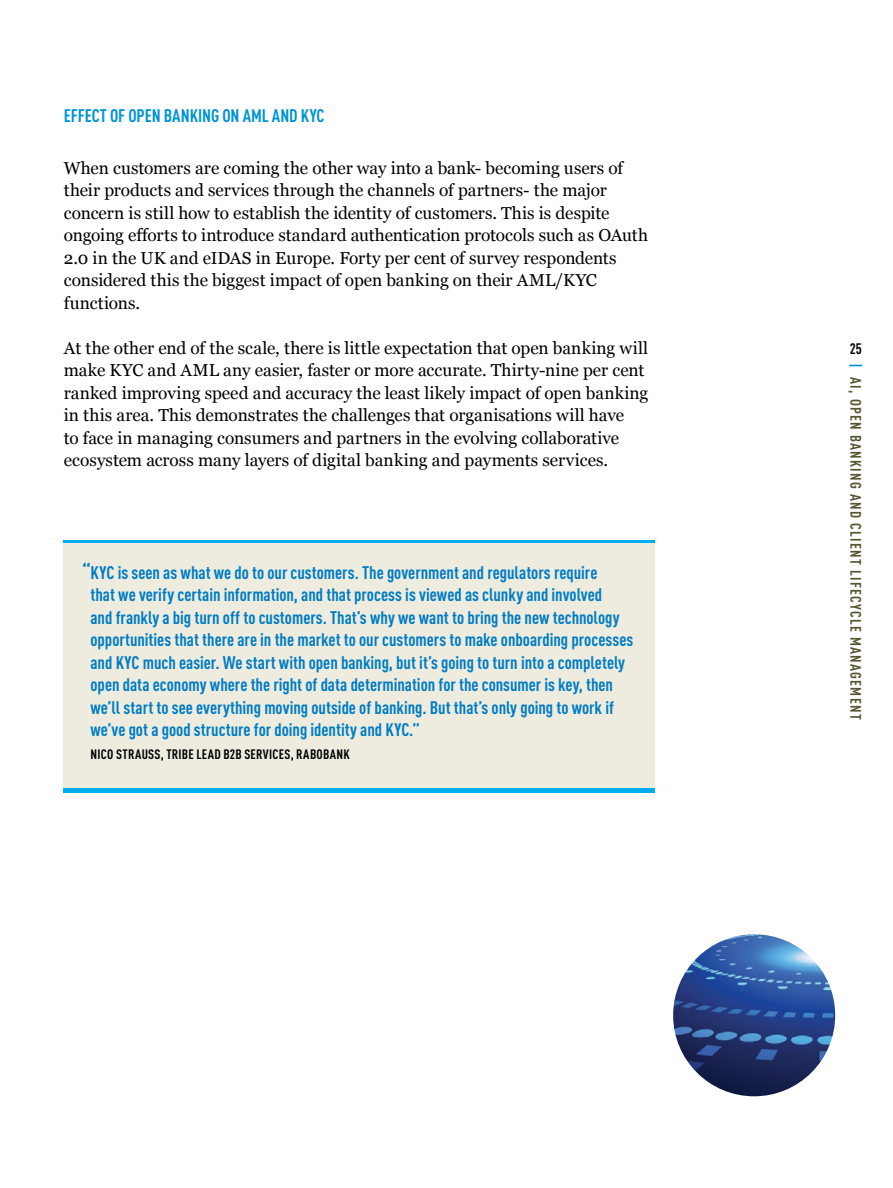
<style>
.page{position:relative;width:893px;height:1188px;background:#fff}
.page>*{position:absolute;margin:0;border:0;box-sizing:border-box;transform-origin:0 0}
.t1{font:700 condensed 18px/22.5px "DINOT";color:#007cc3}
.t2{font:700 condensed 18px "DIN Pro";letter-spacing:-.005em;color:#0194d3}
.Main_text{font:17.25px/22.5px "Georgia";color:#000}
.t3{font:700 condensed 15px "DINOT";letter-spacing:.085em;color:#585532}
.t4{font:700 condensed 15px "DINOT";color:#000}
.t5{font:700 condensed 13.5px "DINOT";letter-spacing:.02em;color:#000}
.s1{font-size:21px}
.s2{color:#0194d3}
</style>
<div class="page">
<div style="left:64px;top:540px;width:591px;height:249px;background:#eeecdf"></div>
<hr style="left:64px;top:541px;width:591px;height:2px;background:#00aeef">
<hr style="left:64px;top:788px;width:591px;height:4px;background:#00aeef">
<img style="left:673px;top:934px;width:162px;height:162px;border-radius:81px">
<p class="t2" style="left:64px;top:102px;width:262px">EFFECT OF OPEN BANKING ON AML AND KYC</p>
<p class="Main_text" style="left:64px;top:156px;width:586px">When customers are coming the other way into a bank- becoming users of their products and services through the channels of partners- the major concern is still how to establish the identity of customers. This is despite ongoing efforts to introduce standard authentication protocols such as OAuth 2.0 in the UK and eIDAS in Europe. Forty per cent of survey respondents considered this the biggest impact of open banking on their AML/KYC functions.</p>
<p class="Main_text" style="left:64px;top:336px;width:586px">At the other end of the scale, there is little expectation that open banking will make KYC and AML any easier, faster or more accurate. Thirty-nine per cent ranked improving speed and accuracy the least likely impact of open banking in this area. This demonstrates the challenges that organisations will have<br>to face in managing consumers and partners in the evolving collaborative ecosystem across many layers of digital banking and payments services.</p>
<p class="t1" style="left:91px;top:561px;width:544px;text-indent:-8px"><span class="s1">“</span>KYC is seen as what we do to our customers. The government and regulators require<br>that we verify certain information, and that process is viewed as clunky and involved<br>and frankly a big turn off to customers. That’s why we want to bring the new technology opportunities that there are in the market to our customers to make onboarding processes and KYC much easier. We start with open banking, but it’s going to turn into a completely open data economy where the right of data determination for the consumer is key, then we’ll start to see everything moving outside of banking. But that’s only going to work if we’ve got a good structure for doing identity and KYC.”</p>
<p class="t5" style="left:91px;top:746px;width:261px">NICO STRAUSS, TRIBE LEAD B2B SERVICES, RABOBANK</p>
<p class="t4" style="left:850px;top:339px;width:14px">25</p>
<p class="t3" style="left:865px;top:363px;width:358px;rotate:90deg"><span class="s2">|</span> AI, OPEN BANKING AND CLIENT LIFECYCLE MANAGEMENT</p>
</div>
